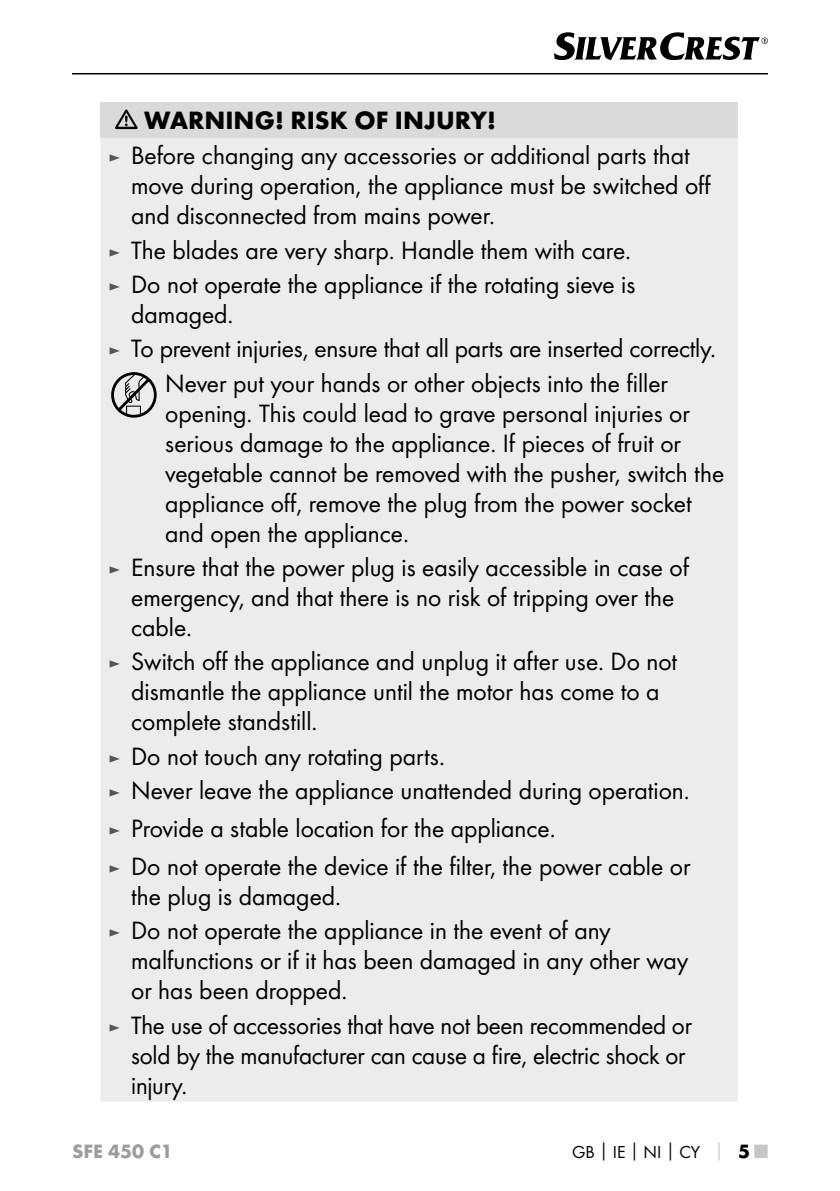
<style>
.page{position:relative;width:840px;height:1191px;background:#fff}
.page>*{position:absolute;margin:0;border:0;box-sizing:border-box;transform-origin:0 0}
.t1{font:26px/30px "Futura Boo";color:#000}
.t2{font:700 26px "Futura";color:#000}
.t3{font:700 20px "Futura";color:#9c9d9d}
.t4{font:18px "Futura Boo";color:#000}
.s1{font-size:18px;color:#565656}
.s2{font-family:"Futura";font-weight:700;color:#c5c6c6}
.s3{font-family:"Futura";font-weight:700;font-size:20px}
.s4{font-family:"Futura";font-weight:700;font-size:20px;color:#c5c6c6}
</style>
<div class="page">
<hr style="left:72px;top:73px;width:695px;height:1px;background:#000">
<svg style="left:554px;top:32px;width:213px;height:28px"></svg>
<div style="left:100px;top:102px;width:637px;height:36px;background:#dadada"></div>
<div style="left:100px;top:138px;width:637px;height:963px;background:#ececed"></div>
<svg style="left:115px;top:110px;width:22px;height:19px"></svg>
<svg style="left:111px;top:372px;width:46px;height:46px"></svg>
<p class="t2" style="left:144px;top:105px;width:353px">WARNING! RISK OF INJURY!</p>
<p class="t1" style="left:131px;top:140px;width:581px;text-indent:-23px"><span class="s1">►</span> Before changing any accessories or additional parts that move during operation, the appliance must be switched off and disconnected from mains power.</p>
<p class="t1" style="left:108px;top:233px;width:528px;line-height:34.4px"><span class="s1">►</span> The blades are very sharp. Handle them with care. <span class="s1">►</span> Do not operate the appliance if the rotating sieve is</p>
<p class="t1" style="left:131px;top:299px;width:100px">damaged.</p>
<p class="t1" style="left:108px;top:333px;width:605px"><span class="s1">►</span> To prevent injuries, ensure that all parts are inserted correctly.</p>
<p class="t1" style="left:165px;top:368px;width:504px">Never put your hands or other objects into the filler</p>
<p class="t1" style="left:165px;top:398px;width:560px">opening. This could lead to grave personal injuries or serious damage to the appliance. If pieces of fruit or vegetable cannot be removed with the pusher, switch the appliance off, remove the plug from the power socket and open the appliance.</p>
<p class="t1" style="left:131px;top:552px;width:559px;text-indent:-23px"><span class="s1">►</span> Ensure that the power plug is easily accessible in case of emergency, and that there is no risk of tripping over the cable.</p>
<p class="t1" style="left:131px;top:646px;width:547px;text-indent:-23px"><span class="s1">►</span> Switch off the appliance and unplug it after use. Do not dismantle the appliance until the motor has come to a complete standstill.</p>
<p class="t1" style="left:108px;top:738px;width:579px;line-height:34.4px"><span class="s1">►</span> Do not touch any rotating parts.<br><span class="s1">►</span> Never leave the appliance unattended during operation.</p>
<p class="t1" style="left:108px;top:809px;width:583px;line-height:38px"><span class="s1">►</span> Provide a stable location for the appliance.<br><span class="s1">►</span> Do not operate the device if the filter, the power cable or</p>
<p class="t1" style="left:108px;top:879px;width:503px;line-height:34.2px;text-indent:23px">the plug is damaged.<br><span class="s1">►</span> Do not operate the appliance in the event of any</p>
<p class="t1" style="left:131px;top:945px;width:558px">malfunctions or if it has been damaged in any other way or has been dropped.</p>
<p class="t1" style="left:131px;top:1009px;width:562px;text-indent:-23px"><span class="s1">►</span> The use of accessories that have not been recommended or sold by the manufacturer can cause a fire, electric shock or injury.</p>
<p class="t3" style="left:72px;top:1139px;width:102px">SFE 450 C1</p>
<p class="t4" style="left:571px;top:1141px;width:197px">GB│IE│NI│CY <span class="s2">│</span> <span class="s3">5</span> <span class="s4">■</span></p>
</div>
